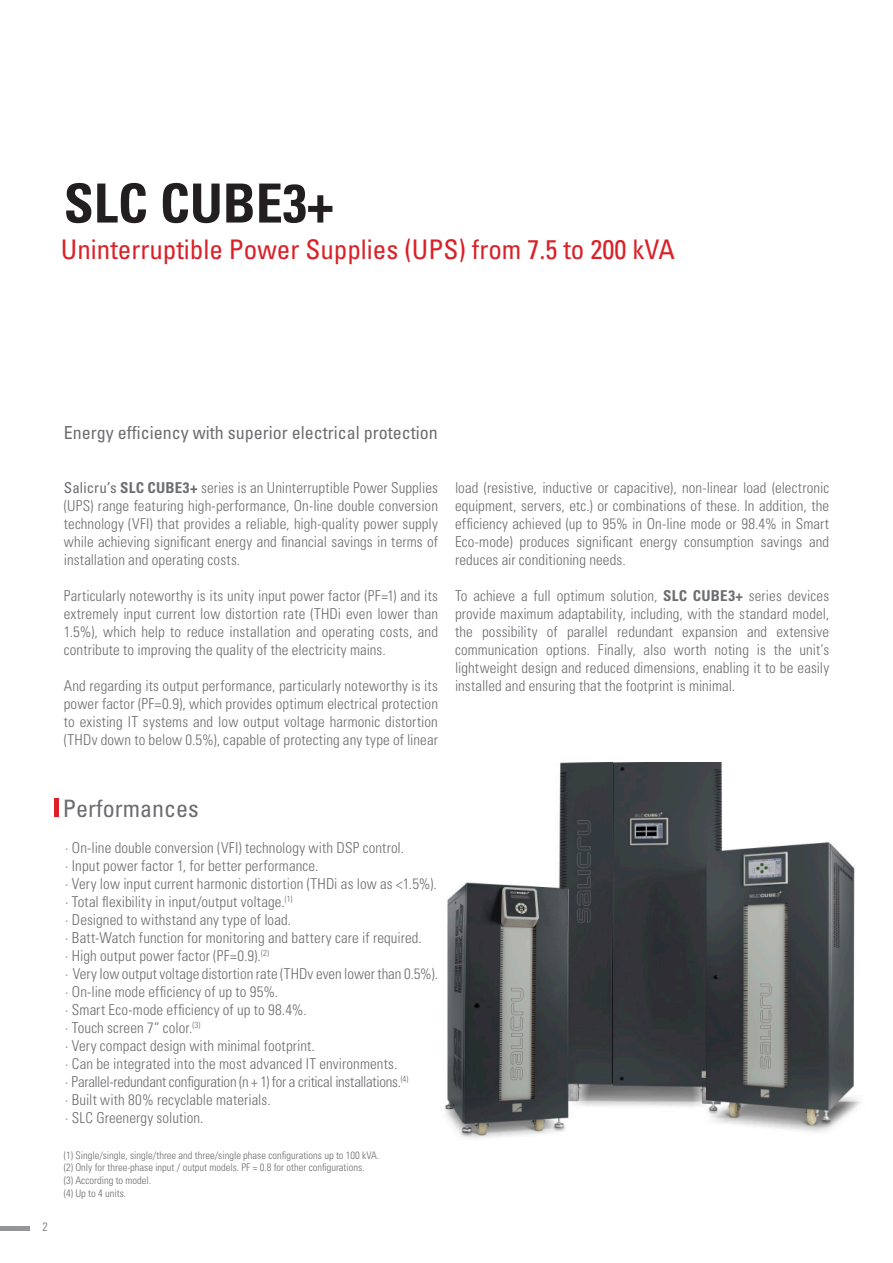
<style>
.page{position:relative;width:893px;height:1263px;background:#fff}
.page>*{position:absolute;margin:0;border:0;box-sizing:border-box;transform-origin:0 0}
.t1{font:700 condensed 54px "Univers LT Std";color:#231f20}
.t2{font:condensed 27px "Univers LT Std";color:#da2128}
.t3{font:condensed 24px "Univers LT Std";color:#6c6d70}
.t4{font:condensed 18px "Univers LT Std";color:#6c6d70}
.t5{font:300 condensed 15px/18px "Univers LT Std";letter-spacing:.005em;color:#6c6d70;text-align:justify}
.t6{font:300 condensed 15px "Univers LT Std";letter-spacing:-.02em;color:#6c6d70}
.t7{font:300 condensed 12px "Univers LT Std";color:#6c6d70}
.TablaGama_Txt_Centro{font:300 condensed 10.5px "Univers LT Std";color:#6c6d70}
.s1{font-weight:400}
.s2{font-weight:700}
</style>
<div class="page">
<img style="left:445px;top:763px;width:416px;height:376px">
<div style="left:0;top:1226px;width:30px;height:5px;background:#939598"></div>
<div style="left:54px;top:799px;width:5px;height:18px;background:#da2128"></div>
<p class="t1" style="left:64px;top:170px;width:271px">SLC CUBE3+</p>
<p class="t2" style="left:61px;top:232px;width:615px">Uninterruptible Power Supplies (UPS) from 7.5 to 200 kVA</p>
<p class="t4" style="left:64px;top:421px;width:375px">Energy efficiency with superior electrical protection</p>
<p class="t5" style="left:64px;top:478px;width:376px"><span class="s1">Salicru’s</span> <span class="s2">SLC CUBE3+</span> series is an Uninterruptible Power Supplies (UPS) range featuring high-performance, On-line double conversion technology (VFI) that provides a reliable, high-quality power supply while achieving significant energy and financial savings in terms of installation and operating costs.</p>
<p class="t5" style="left:64px;top:586px;width:376px">Particularly noteworthy is its unity input power factor (PF=1) and its extremely input current low distortion rate (THDi even lower than 1.5%), which help to reduce installation and operating costs, and contribute to improving the quality of the electricity mains.</p>
<p class="t5" style="left:64px;top:676px;width:376px">And regarding its output performance, particularly noteworthy is its power factor (PF=0.9), which provides optimum electrical protection to existing IT systems and low output voltage harmonic distortion (THDv down to below 0.5%), capable of protecting any type of linear</p>
<p class="t5" style="left:455px;top:478px;width:376px">load (resistive, inductive or capacitive), non-linear load (electronic equipment, servers, etc.) or combinations of these. In addition, the efficiency achieved (up to 95% in On-line mode or 98.4% in Smart Eco-mode) produces significant energy consumption savings and reduces air conditioning needs.</p>
<p class="t5" style="left:455px;top:586px;width:376px">To achieve a full optimum solution, <span class="s2">SLC CUBE3+</span> series devices provide maximum adaptability, including, with the standard model, the possibility of parallel redundant expansion and extensive communication options. Finally, also worth noting is the unit’s lightweight design and reduced dimensions, enabling it to be easily installed and ensuring that the footprint is minimal.</p>
<p class="t7" style="left:43px;top:1219px;width:7px">2</p>
<p class="t3" style="left:63px;top:793px;width:137px">Performances</p>
<p class="t5" style="left:65px;top:838px;width:340px">· On-line double conversion (VFI) technology with DSP control.</p>
<p class="t5" style="left:65px;top:856px;width:255px">∙ Input power factor 1, for better performance.</p>
<p class="t5" style="left:65px;top:874px;width:373px">∙ Very low input current harmonic distortion (THDi as low as &lt;1.5%).</p>
<p class="t5" style="left:65px;top:892px;width:229px">∙ Total flexibility in input/output voltage.<sup>(1)</sup></p>
<p class="t5" style="left:65px;top:910px;width:227px">∙ Designed to withstand any type of load.</p>
<p class="t5" style="left:65px;top:928px;width:358px">∙ Batt-Watch function for monitoring and battery care if required.</p>
<p class="t5" style="left:65px;top:946px;width:205px">∙ High output power factor (PF=0.9).<sup>(2)</sup></p>
<p class="t5" style="left:65px;top:964px;width:374px">∙ Very low output voltage distortion rate (THDv even lower than 0.5%).</p>
<p class="t5" style="left:65px;top:982px;width:214px">∙ On-line mode efficiency of up to 95%.</p>
<p class="t5" style="left:65px;top:1000px;width:243px">∙ Smart Eco-mode efficiency of up to 98.4%.</p>
<p class="t5" style="left:65px;top:1018px;width:137px">∙ Touch screen 7“ color.<sup>(3)</sup></p>
<p class="t5" style="left:65px;top:1036px;width:251px">∙ Very compact design with minimal footprint.</p>
<p class="t5" style="left:65px;top:1054px;width:334px">∙ Can be integrated into the most advanced IT environments.</p>
<p class="t6" style="left:65px;top:1072px;width:345px">∙ Parallel-redundant configuration (n + 1) for a critical installations.<sup>(4)</sup></p>
<p class="t5" style="left:65px;top:1090px;width:207px">∙ Built with 80% recyclable materials.</p>
<p class="t5" style="left:65px;top:1108px;width:140px">∙ SLC Greenergy solution.</p>
<p class="TablaGama_Txt_Centro" style="left:64px;top:1149px;width:317px">(1) Single/single, single/three and three/single phase configurations up to 100 kVA.</p>
<p class="TablaGama_Txt_Centro" style="left:64px;top:1161px;width:302px">(2) Only for three-phase input / output models. PF = 0.8 for other configurations.</p>
<p class="TablaGama_Txt_Centro" style="left:64px;top:1174px;width:89px">(3) According to model.</p>
<p class="TablaGama_Txt_Centro" style="left:64px;top:1186px;width:64px">(4) Up to 4 units.</p>
</div>
